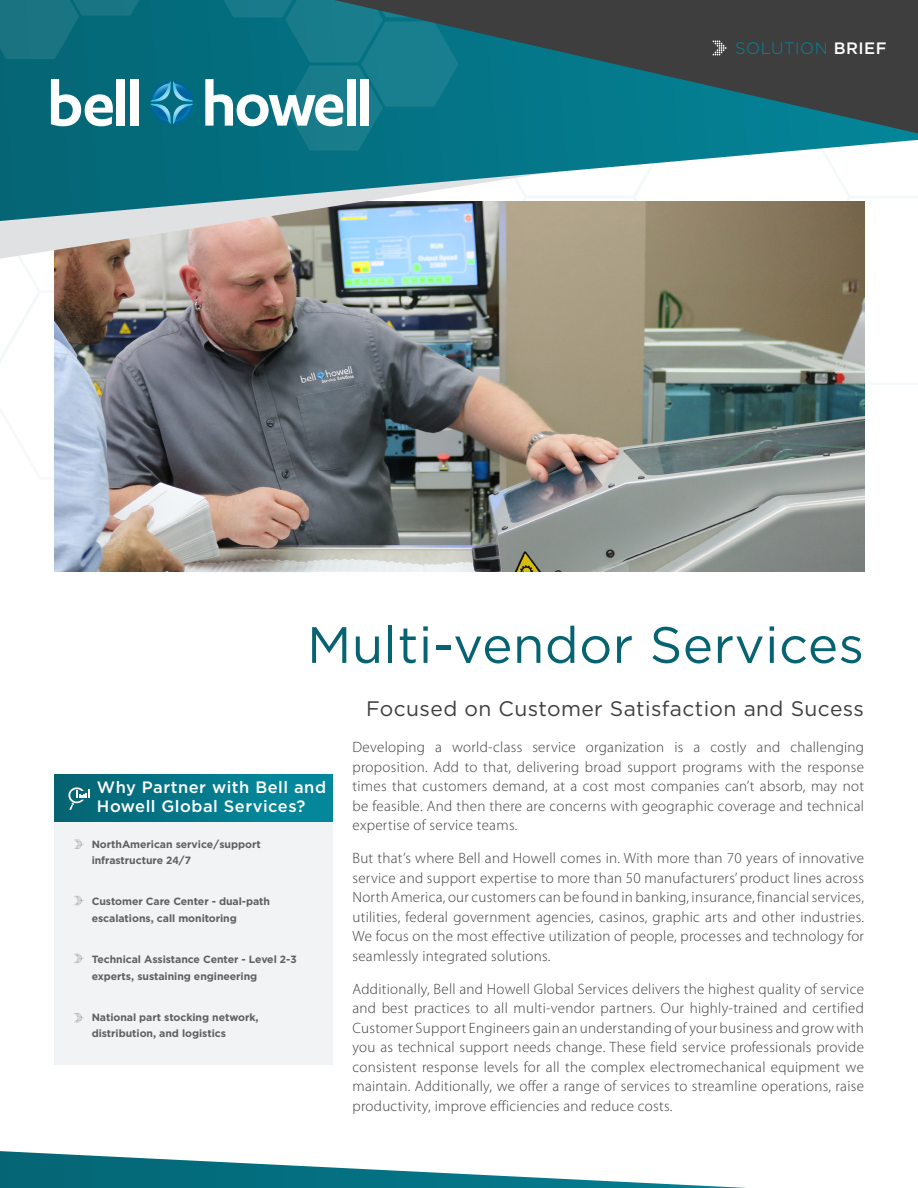
<style>
.page{position:relative;width:918px;height:1188px;background:#fff}
.page>*{position:absolute;margin:0;border:0;box-sizing:border-box;transform-origin:0 0}
.t1{font:51px "Gotham";letter-spacing:.01em;color:#066371}
.Intro-Header{font:21px "Gotham";letter-spacing:.02em;color:#3e3e3f}
.t2{font:500 16.5px/19.8px "Gotham";letter-spacing:.03em;color:#fff}
.t3{font:300 16.5px "Gotham";letter-spacing:.03em;color:#04879b}
.Body-Normal{font:300 15px/19.5px "Myriad Pro";letter-spacing:.02em;color:#3e3e3f;text-align:justify}
.Sidebar-Bullets{font:700 10.5px/16.5px "Gotham";letter-spacing:-.005em;color:#606063}
.s1{font-weight:500;color:#fff}
</style>
<div class="page">
<div style="left:54px;top:822px;width:279px;height:243px;background:#f2f3f4"></div>
<svg style="left:0;top:1151px;width:747px;height:37px"></svg>
<div style="left:54px;top:774px;width:279px;height:48px;background:linear-gradient(to right,#046372,#048da2)"></div>
<svg style="left:74px;top:839px;width:9px;height:10px"></svg>
<svg style="left:74px;top:896px;width:9px;height:9px"></svg>
<svg style="left:74px;top:954px;width:9px;height:9px"></svg>
<svg style="left:74px;top:1013px;width:9px;height:10px"></svg>
<img style="left:0;top:0;width:918px;height:572px">
<img style="left:153px;top:106px;width:38px;height:16px">
<img style="left:153px;top:84px;width:38px;height:16px">
<svg style="left:67px;top:786px;width:22px;height:24px"></svg>
<p class="t3" style="left:735px;top:37px;width:153px">SOLUTION <span class="s1">BRIEF</span></p>
<p class="t1" style="left:307px;top:612px;width:558px">Multi-vendor Services</p>
<p class="t2" style="left:97px;top:777px;width:231px">Why Partner with Bell and<br>Howell Global Services?</p>
<p class="Sidebar-Bullets" style="left:92px;top:836px;width:171px">NorthAmerican service/support infrastructure 24/7</p>
<p class="Sidebar-Bullets" style="left:92px;top:893px;width:180px">Customer Care Center - dual-path escalations, call monitoring</p>
<p class="Sidebar-Bullets" style="left:92px;top:951px;width:206px">Technical Assistance Center - Level 2-3 experts, sustaining engineering</p>
<p class="Sidebar-Bullets" style="left:92px;top:1009px;width:169px">National part stocking network, distribution, and logistics</p>
<p class="Intro-Header" style="left:366px;top:695px;width:499px">Focused on Customer Satisfaction and Sucess</p>
<p class="Body-Normal" style="left:352px;top:738px;width:513px">Developing a world-class service organization is a costly and challenging proposition. Add to that, delivering broad support programs with the response times that customers demand, at a cost most companies can’t absorb, may not be feasible. And then there are concerns with geographic coverage and technical expertise of service teams.</p>
<p class="Body-Normal" style="left:352px;top:849px;width:513px">But that’s where Bell and Howell comes in. With more than 70 years of innovative service and support expertise to more than 50 manufacturers’ product lines across North America, our customers can be found in banking, insurance, financial services, utilities, federal government agencies, casinos, graphic arts and other industries.<br>We focus on the most effective utilization of people, processes and technology for seamlessly integrated solutions.</p>
<p class="Body-Normal" style="left:352px;top:979px;width:513px">Additionally, Bell and Howell Global Services delivers the highest quality of service and best practices to all multi-vendor partners. Our highly-trained and certified Customer Support Engineers gain an understanding of your business and grow with you as technical support needs change. These field service professionals provide consistent response levels for all the complex electromechanical equipment we maintain. Additionally, we offer a range of services to streamline operations, raise productivity, improve efficiencies and reduce costs.</p>
</div>
